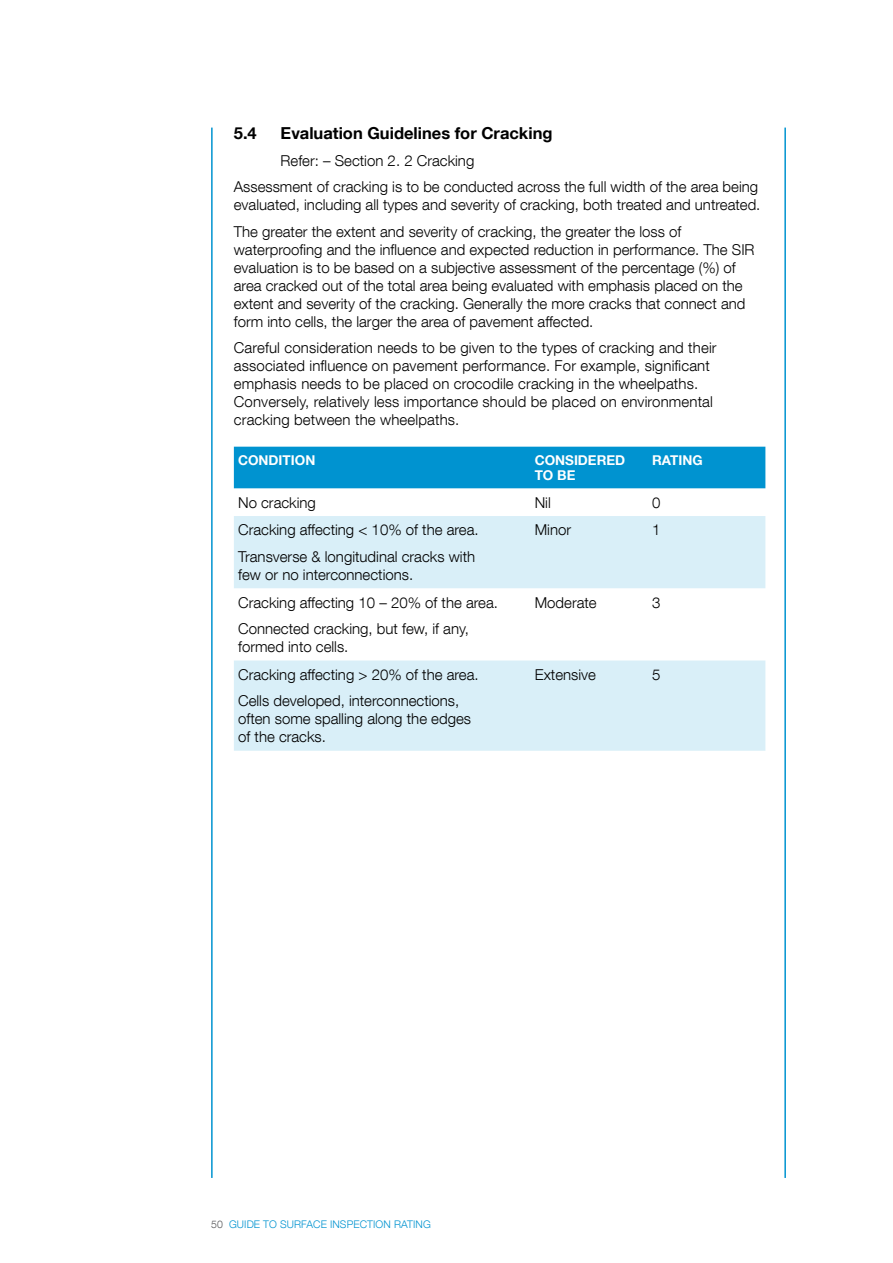
<style>
.page{position:relative;width:893px;height:1263px;background:#fff}
.page>*{position:absolute;margin:0;border:0;box-sizing:border-box;transform-origin:0 0}
.t1{font:700 16.5px "Helvetica Neue LT Com";color:#000}
.t2{font:300 15px/18px "Helvetica Neue LT Com";color:#000}
.t3{font:700 13.5px/15px "Helvetica Neue LT Com";color:#fff}
.t4{font:300 10.5px "Helvetica Neue LT Com";letter-spacing:.01em;color:#0093d0}
.s1{color:#58595b}
</style>
<div class="page">
<div style="left:234px;top:447px;width:531px;height:41px;background:#0093d0"></div>
<svg style="left:234px;top:516px;width:531px;height:235px;fill:#d9eff8"></svg>
<hr style="left:211px;top:128px;width:2px;height:1050px;background:#0093d0">
<hr style="left:784px;top:128px;width:2px;height:1050px;background:#0093d0">
<p class="t1" style="left:234px;top:123px;width:24px">5.4</p>
<p class="t1" style="left:281px;top:123px;width:273px">Evaluation Guidelines for Cracking</p>
<p class="t2" style="left:234px;top:147px;width:526px;line-height:26.5px;text-indent:47px">Refer: – Section 2. 2 Cracking<br>Assessment of cracking is to be conducted across the full width of the area being</p>
<p class="t2" style="left:234px;top:191px;width:528px;line-height:26.5px">evaluated, including all types and severity of cracking, both treated and untreated.<br>The greater the extent and severity of cracking, the greater the loss of</p>
<p class="t2" style="left:234px;top:240px;width:522px">waterproofing and the influence and expected reduction in performance. The SIR evaluation is to be based on a subjective assessment of the percentage (%) of area cracked out of the total area being evaluated with emphasis placed on the extent and severity of the cracking. Generally the more cracks that connect and form into cells, the larger the area of pavement affected.</p>
<p class="t2" style="left:234px;top:339px;width:484px">Careful consideration needs to be given to the types of cracking and their associated influence on pavement performance. For example, significant emphasis needs to be placed on crocodile cracking in the wheelpaths.<br>Conversely, relatively less importance should be placed on environmental cracking between the wheelpaths.</p>
<p class="t3" style="left:238px;top:452px;width:20px">Condi</p>
<p class="t3" style="left:283px;top:452px;width:17px">tion</p>
<p class="t3" style="left:535px;top:452px;width:90px">Considered to be</p>
<p class="t3" style="left:652px;top:452px;width:35px">Rating</p>
<p class="t2" style="left:238px;top:493px;width:79px">No cracking</p>
<p class="t2" style="left:535px;top:493px;width:18px">Nil</p>
<p class="t2" style="left:652px;top:493px;width:10px">0</p>
<p class="t2" style="left:238px;top:516px;width:242px;line-height:26.5px">Cracking affecting &lt; 10% of the area.<br>Transverse &amp; longitudinal cracks with</p>
<p class="t2" style="left:238px;top:565px;width:177px">few or no interconnections.</p>
<p class="t2" style="left:535px;top:521px;width:38px">Minor</p>
<p class="t2" style="left:652px;top:521px;width:10px">1</p>
<p class="t2" style="left:238px;top:588px;width:261px;line-height:26.5px">Cracking affecting 10 – 20% of the area.<br>Connected cracking, but few, if any,</p>
<p class="t2" style="left:238px;top:637px;width:112px">formed into cells.</p>
<p class="t2" style="left:238px;top:661px;width:242px;line-height:26.5px">Cracking affecting &gt; 20% of the area.<br>Cells developed, interconnections,</p>
<p class="t2" style="left:238px;top:710px;width:234px">often some spalling along the edges of the cracks.</p>
<p class="t2" style="left:535px;top:593px;width:63px">Moderate</p>
<p class="t2" style="left:652px;top:593px;width:10px">3</p>
<p class="t2" style="left:535px;top:665px;width:63px">Extensive</p>
<p class="t2" style="left:652px;top:665px;width:10px">5</p>
<p class="t4" style="left:211px;top:1218px;width:221px"><span class="s1">50</span> GUIDE TO SURFACE INSPECTION RATING</p>
</div>
